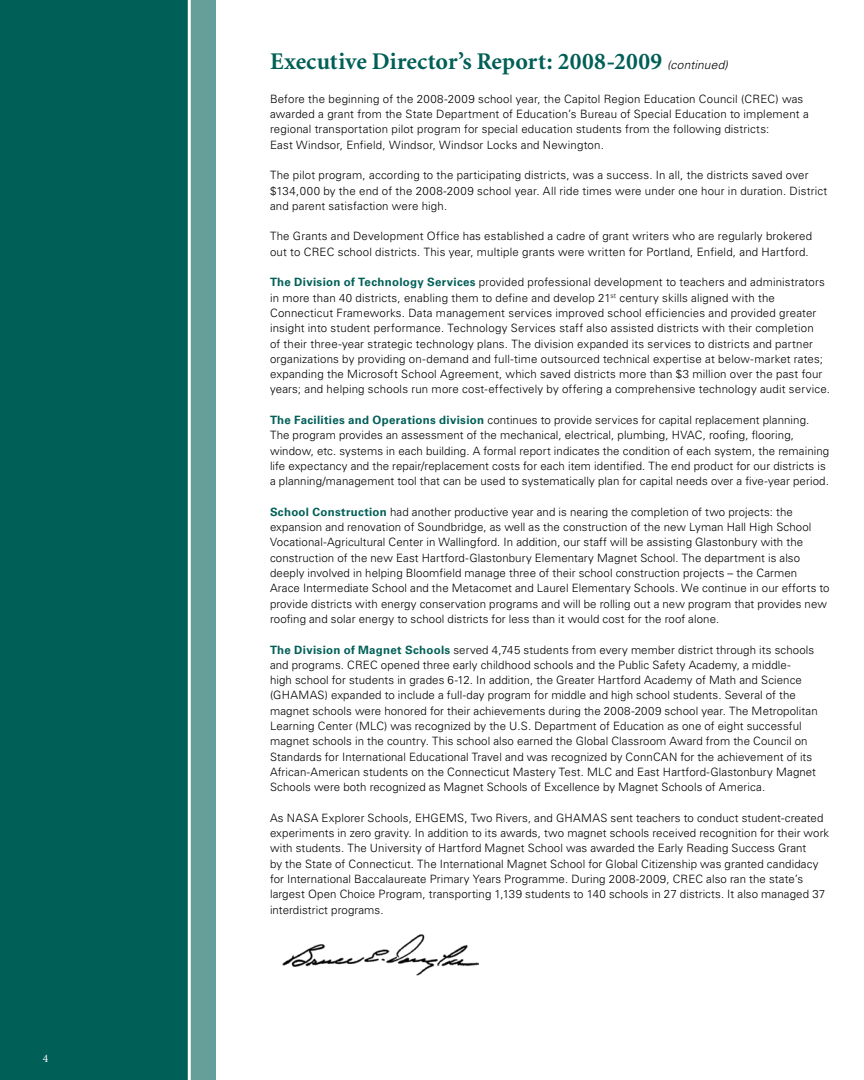
<style>
.page{position:relative;width:864px;height:1080px;background:#fff}
.page>*{position:absolute;margin:0;border:0;box-sizing:border-box;transform-origin:0 0}
.t1{font:700 24px "Minion";letter-spacing:.005em;color:#005f57}
.t2{font:300 11.55px/15.3px "Univers LT Std";letter-spacing:.01em;color:#000}
.t3{font:11.55px "Minion Pro";color:#fff}
.s1{font-family:"Univers LT Std";font-weight:300;font-style:italic;font-size:12px;color:#000}
.s2{font-weight:700;color:#005f57}
</style>
<div class="page">
<div style="left:0;top:0;width:216px;height:1080px;background:#005f57"></div>
<div style="left:189px;top:0;width:27px;height:1080px;background:#669f9a"></div>
<hr style="left:188px;top:0;width:3px;height:1080px;background:#fff">
<img style="left:282px;top:934px;width:196px;height:42px">
<p class="t3" style="left:43px;top:1051px;width:7px">4</p>
<h1 class="t1" style="left:270px;top:49px;width:459px">Executive Director’s Report: 2008-2009 <span class="s1">(continued)</span></h1>
<p class="t2" style="left:270px;top:91px;width:540px">Before the beginning of the 2008-2009 school year, the Capitol Region Education Council (CREC) was awarded a grant from the State Department of Education’s Bureau of Special Education to implement a regional transportation pilot program for special education students from the following districts:<br>East Windsor, Enfield, Windsor, Windsor Locks and Newington.</p>
<p class="t2" style="left:270px;top:168px;width:559px">The pilot program, according to the participating districts, was a success. In all, the districts saved over $134,000 by the end of the 2008-2009 school year. All ride times were under one hour in duration. District and parent satisfaction were high.</p>
<p class="t2" style="left:270px;top:229px;width:544px">The Grants and Development Office has established a cadre of grant writers who are regularly brokered out to CREC school districts. This year, multiple grants were written for Portland, Enfield, and Hartford.</p>
<p class="t2" style="left:270px;top:275px;width:562px"><span class="s2">The Division of Technology Services</span> provided professional development to teachers and administrators in more than 40 districts, enabling them to define and develop 21<sup>st</sup> century skills aligned with the Connecticut Frameworks. Data management services improved school efficiencies and provided greater insight into student performance. Technology Services staff also assisted districts with their completion<br>of their three-year strategic technology plans. The division expanded its services to districts and partner organizations by providing on-demand and full-time outsourced technical expertise at below-market rates; expanding the Microsoft School Agreement, which saved districts more than $3 million over the past four years; and helping schools run more cost-effectively by offering a comprehensive technology audit service.</p>
<p class="t2" style="left:270px;top:412px;width:561px"><span class="s2">The Facilities and Operations division</span> continues to provide services for capital replacement planning.<br>The program provides an assessment of the mechanical, electrical, plumbing, HVAC, roofing, flooring, window, etc. systems in each building. A formal report indicates the condition of each system, the remaining life expectancy and the repair/replacement costs for each item identified. The end product for our districts is a planning/management tool that can be used to systematically plan for capital needs over a five-year period.</p>
<p class="t2" style="left:270px;top:504px;width:561px"><span class="s2">School Construction</span> had another productive year and is nearing the completion of two projects: the expansion and renovation of Soundbridge, as well as the construction of the new Lyman Hall High School Vocational-Agricultural Center in Wallingford. In addition, our staff will be assisting Glastonbury with the construction of the new East Hartford-Glastonbury Elementary Magnet School. The department is also deeply involved in helping Bloomfield manage three of their school construction projects – the Carmen Arace Intermediate School and the Metacomet and Laurel Elementary Schools. We continue in our efforts to provide districts with energy conservation programs and will be rolling out a new program that provides new roofing and solar energy to school districts for less than it would cost for the roof alone.</p>
<p class="t2" style="left:270px;top:642px;width:549px"><span class="s2">The Division of Magnet Schools</span> served 4,745 students from every member district through its schools and programs. CREC opened three early childhood schools and the Public Safety Academy, a middle-<br>high school for students in grades 6-12. In addition, the Greater Hartford Academy of Math and Science (GHAMAS) expanded to include a full-day program for middle and high school students. Several of the magnet schools were honored for their achievements during the 2008-2009 school year. The Metropolitan Learning Center (MLC) was recognized by the U.S. Department of Education as one of eight successful magnet schools in the country. This school also earned the Global Classroom Award from the Council on Standards for International Educational Travel and was recognized by ConnCAN for the achievement of its African-American students on the Connecticut Mastery Test. MLC and East Hartford-Glastonbury Magnet Schools were both recognized as Magnet Schools of Excellence by Magnet Schools of America.</p>
<p class="t2" style="left:270px;top:810px;width:561px">As NASA Explorer Schools, EHGEMS, Two Rivers, and GHAMAS sent teachers to conduct student-created experiments in zero gravity. In addition to its awards, two magnet schools received recognition for their work with students. The University of Hartford Magnet School was awarded the Early Reading Success Grant<br>by the State of Connecticut. The International Magnet School for Global Citizenship was granted candidacy for International Baccalaureate Primary Years Programme. During 2008-2009, CREC also ran the state’s largest Open Choice Program, transporting 1,139 students to 140 schools in 27 districts. It also managed 37 interdistrict programs.</p>
</div>
